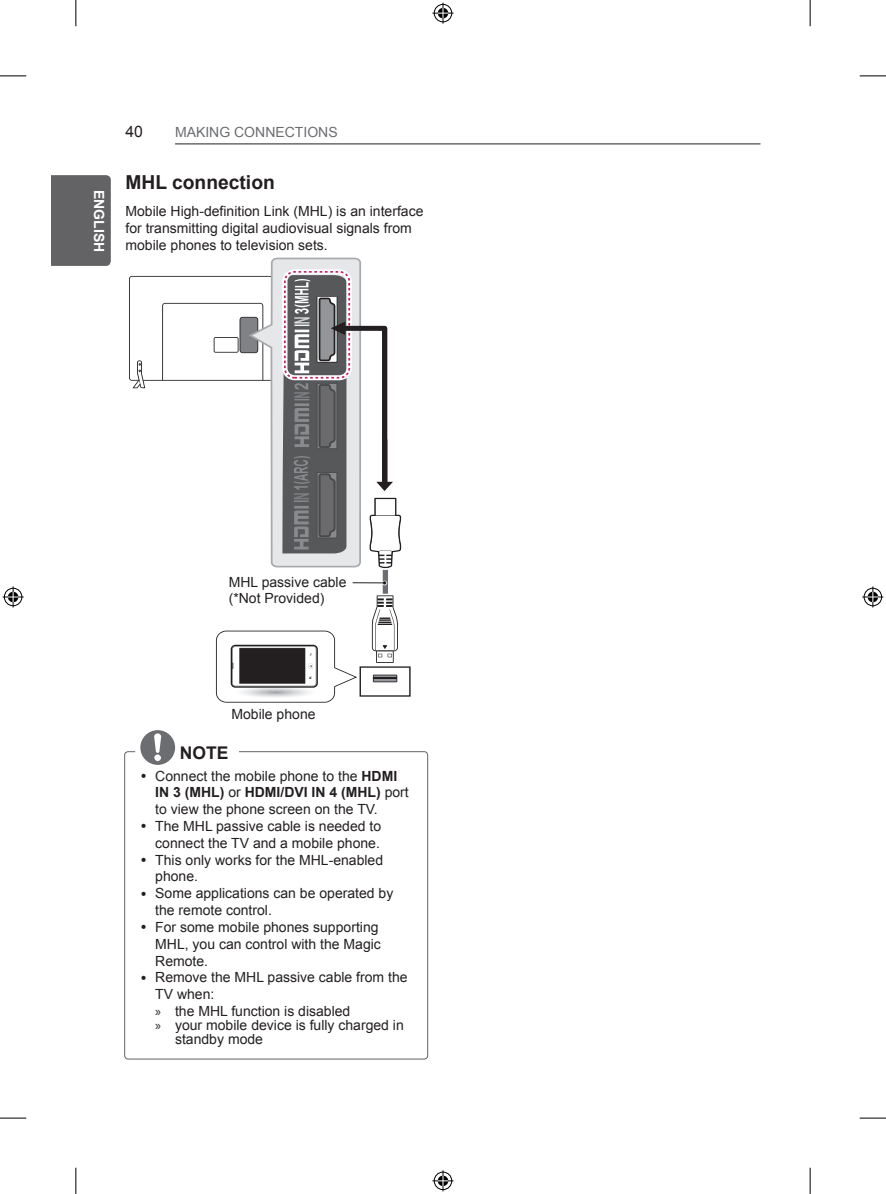
<style>
.page{position:relative;width:886px;height:1194px;background:#fff}
.page>*{position:absolute;margin:0;border:0;box-sizing:border-box;transform-origin:0 0}
.t1{font:700 19.25px "Arial";color:#231f20}
.t2{font:700 17.5px "Arial";color:#231f20}
.t3{font:15.75px "Arial";color:#231f20}
.t4{font:14px/16.8px "Arial";color:#231f20}
.t5{font:14px "Arial";color:#6c6d70}
.t6{font:700 14px "Arial";color:#fff}
.t7{font:700 14px "Bryant LG";color:#fff}
.s1{font-weight:700}
.s2{font-family:"Myriad Pro"}
</style>
<div class="page">
<div style="left:51px;top:175px;width:60px;height:91px;background:#636366"></div>
<hr style="left:175px;top:144px;width:585px;height:1px;background:#231f20">
<div style="left:383px;top:563px;width:5px;height:66px;background:#6c6d70;border-radius:3px"></div>
<svg style="left:369px;top:482px;width:33px;height:88px"></svg>
<svg style="left:216px;top:593px;width:195px;height:109px"></svg>
<hr style="left:373px;top:677px;width:24px;height:2px;background:#231f20">
<div style="left:335px;top:326px;width:52px;height:5px;background:#231f20;border-radius:3px"></div>
<svg style="left:129px;top:258px;width:232px;height:309px"></svg>
<div style="left:382px;top:327px;width:5px;height:160px;background:#231f20;border-radius:3px"></div>
<hr style="left:353px;top:582px;width:32px;height:1px;background:#231f20">
<svg style="left:382px;top:580px;width:5px;height:5px"></svg>
<svg style="left:140px;top:730px;width:35px;height:35px"></svg>
<div style="left:154px;top:754px;width:7px;height:7px;background:#fff;border-radius:50%"></div>
<div style="left:124px;top:751px;width:304px;height:308px;border:1px solid #636366;border-radius:3px"></div>
<svg style="left:0;top:76px;width:26px;height:1px"></svg>
<svg style="left:860px;top:76px;width:26px;height:1px"></svg>
<svg style="left:0;top:1117px;width:26px;height:1px"></svg>
<svg style="left:860px;top:1117px;width:26px;height:1px"></svg>
<svg style="left:76px;top:0;width:1px;height:26px"></svg>
<svg style="left:76px;top:1167px;width:1px;height:26px"></svg>
<svg style="left:810px;top:0;width:1px;height:26px"></svg>
<svg style="left:810px;top:1167px;width:1px;height:26px"></svg>
<svg style="left:432px;top:3px;width:21px;height:21px"></svg>
<svg style="left:432px;top:1170px;width:21px;height:21px"></svg>
<svg style="left:3px;top:586px;width:21px;height:21px"></svg>
<svg style="left:862px;top:586px;width:21px;height:21px"></svg>
<p class="t6" style="left:108px;top:190px;width:64px;rotate:90deg">ENGLISH</p>
<p class="t7" style="left:107px;top:206px;width:30px;rotate:90deg">ENG</p>
<p class="t3" style="left:125px;top:121px;width:19px">40</p>
<p class="t5" style="left:175px;top:123px;width:164px">MAKING CONNECTIONS</p>
<h1 class="t1" style="left:125px;top:170px;width:151px">MHL connection</h1>
<p class="t4" style="left:125px;top:203px;width:299px">Mobile High-definition Link (MHL) is an interface for transmitting digital audiovisual signals from mobile phones to television sets.</p>
<p class="t4" style="left:229px;top:573px;width:119px">MHL passive cable (*Not Provided)</p>
<p class="t4" style="left:232px;top:705px;width:86px">Mobile phone</p>
<p class="t2" style="left:180px;top:741px;width:50px">NOTE</p>
<p class="t4" style="left:155px;top:767px;width:255px">Connect the mobile phone to the <span class="s1">HDMI<br>IN 3 (MHL)</span> or <span class="s1">HDMI/DVI IN 4 (MHL)</span> port to view the phone screen on the TV.<br>The MHL passive cable is needed to connect the TV and a mobile phone.<br>This only works for the MHL-enabled phone.<br>Some applications can be operated by the remote control.<br>For some mobile phones supporting<br>MHL, you can control with the Magic<br>Remote.<br>Remove the MHL passive cable from the<br>TV when:<br><span class="s2">»</span> the MHL function is disabled</p>
<p class="t4" style="left:175px;top:1018px;width:230px;line-height:14px;text-indent:-20px"><span class="s2">»</span> your mobile device is fully charged in standby mode</p>
</div>
